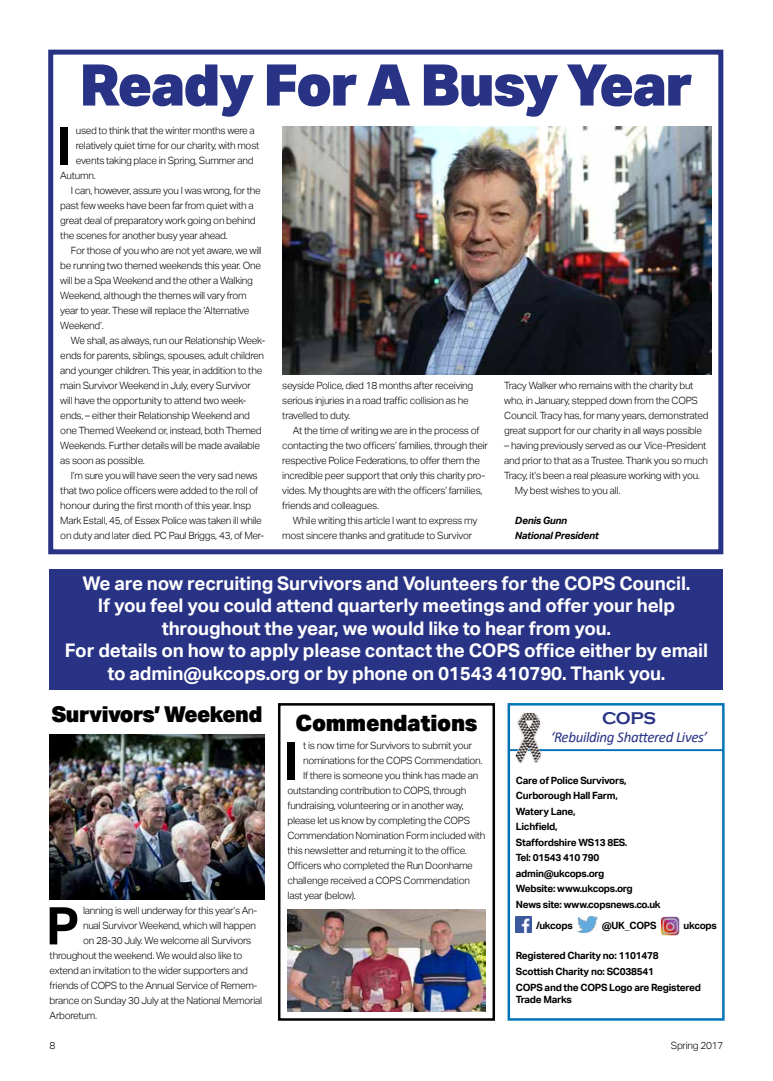
<style>
.page{position:relative;width:773px;height:1081px;background:#fff}
.page>*{position:absolute;margin:0;border:0;box-sizing:border-box;transform-origin:0 0}
.t1{font:900 57.5px "Aktiv Grotesk";letter-spacing:-.03em;color:#293385}
.t2{font:700 52px "Aktiv Grotesk";color:#000}
.t3{font:900 22.5px "Aktiv Grotesk";letter-spacing:-.015em;color:#000}
.t4{font:900 21.88px "Aktiv Grotesk";letter-spacing:-.025em;color:#000}
.t5{font:700 18.75px/22.5px "Aktiv Grotesk";letter-spacing:-.01em;color:#fff;text-align:center}
.t6{font:700 17.5px "Copperplate Gothic";color:#293385}
.t7{font:italic 15px "Calibri";letter-spacing:-.025em;color:#293385}
.t8{font:300 10px/15px "Aktiv Grotesk";letter-spacing:-.025em;color:#000}
.t9{font:700 10px/15.5px "Aktiv Grotesk";letter-spacing:-.025em;color:#000}
.t10{font:italic 700 10px/15px "Aktiv Grotesk";letter-spacing:-.025em;color:#000}
</style>
<div class="page">
<div style="left:507px;top:703px;width:217px;height:317px;border:2px solid #0074b8"></div>
<hr style="left:508px;top:749px;width:215px;height:2px;background:#006eb8">
<img style="left:516px;top:712px;width:25px;height:52px">
<div style="left:48px;top:50px;width:675px;height:504px;border:5px solid #293385"></div>
<img style="left:282px;top:126px;width:429px;height:248px">
<img style="left:50px;top:734px;width:214px;height:165px">
<div style="left:50px;top:569px;width:673px;height:120px;background:#293385"></div>
<div style="left:278px;top:703px;width:217px;height:317px;border:2px solid #000"></div>
<img style="left:287px;top:910px;width:198px;height:102px">
<img style="left:515px;top:916px;width:16px;height:17px">
<img style="left:578px;top:916px;width:19px;height:16px">
<img style="left:660px;top:916px;width:20px;height:20px">
<h1 class="t1" style="left:80px;top:48px;width:613px">Ready For A Busy Year</h1>
<h2 class="t2" style="left:56px;top:116px;width:17px">I</h2>
<p class="t8" style="left:76px;top:123px;width:180px">used to think that the winter months were a</p>
<p class="t8" style="left:76px;top:138px;width:185px">relatively quiet time for our charity, with most</p>
<p class="t8" style="left:76px;top:153px;width:179px">events taking place in Spring, Summer and</p>
<p class="t8" style="left:60px;top:168px;width:37px">Autumn.</p>
<p class="t8" style="left:71px;top:183px;width:191px">I can, however, assure you I was wrong, for the</p>
<p class="t8" style="left:60px;top:198px;width:195px">past few weeks have been far from quiet with a</p>
<p class="t8" style="left:60px;top:213px;width:197px">great deal of preparatory work going on behind</p>
<p class="t8" style="left:60px;top:228px;width:169px">the scenes for another busy year ahead.</p>
<p class="t8" style="left:71px;top:243px;width:192px">For those of you who are not yet aware, we will</p>
<p class="t8" style="left:60px;top:258px;width:202px">be running two themed weekends this year. One</p>
<p class="t8" style="left:60px;top:273px;width:194px">will be a Spa Weekend and the other a Walking</p>
<p class="t8" style="left:60px;top:288px;width:188px">Weekend, although the themes will vary from</p>
<p class="t8" style="left:60px;top:303px;width:190px">year to year. These will replace the ‘Alternative</p>
<p class="t8" style="left:60px;top:318px;width:45px">Weekend’.</p>
<p class="t8" style="left:71px;top:333px;width:196px">We shall, as always, run our Relationship Week-</p>
<p class="t8" style="left:60px;top:348px;width:205px">ends for parents, siblings, spouses, adult children</p>
<p class="t8" style="left:60px;top:363px;width:203px">and younger children. This year, in addition to the</p>
<p class="t8" style="left:60px;top:378px;width:192px">main Survivor Weekend in July, every Survivor</p>
<p class="t8" style="left:60px;top:393px;width:188px">will have the opportunity to attend two week-</p>
<p class="t8" style="left:60px;top:408px;width:191px">ends, – either their Relationship Weekend and</p>
<p class="t8" style="left:60px;top:423px;width:203px">one Themed Weekend or, instead, both Themed</p>
<p class="t8" style="left:60px;top:438px;width:201px">Weekends. Further details will be made available</p>
<p class="t8" style="left:60px;top:453px;width:86px">as soon as possible.</p>
<p class="t8" style="left:71px;top:468px;width:188px">I’m sure you will have seen the very sad news</p>
<p class="t8" style="left:60px;top:483px;width:199px">that two police officers were added to the roll of</p>
<p class="t8" style="left:60px;top:498px;width:192px">honour during the first month of this year. Insp</p>
<p class="t8" style="left:60px;top:513px;width:203px">Mark Estall, 45, of Essex Police was taken ill while</p>
<p class="t8" style="left:60px;top:528px;width:206px">on duty and later died. PC Paul Briggs, 43, of Mer-</p>
<p class="t8" style="left:282px;top:378px;width:192px">seyside Police, died 18 months after receiving serious injuries in a road traffic collision as he travelled to duty.</p>
<p class="t8" style="left:282px;top:423px;width:207px;text-indent:11px">At the time of writing we are in the process of contacting the two officers’ families, through their respective Police Federations, to offer them the incredible peer support that only this charity pro&shy;vides. My thoughts are with the officers’ families, friends and colleagues.</p>
<p class="t8" style="left:282px;top:513px;width:196px;text-indent:11px">While writing this article I want to express my most sincere thanks and gratitude to Survivor</p>
<p class="t8" style="left:504px;top:378px;width:206px">Tracy Walker who remains with the charity but who, in January, stepped down from the COPS Council. Tracy has, for many years, demonstrated great support for our charity in all ways possible</p>
<p class="t8" style="left:504px;top:438px;width:204px">– having previously served as our Vice-President</p>
<p class="t8" style="left:504px;top:453px;width:205px">and prior to that as a Trustee. Thank you so much</p>
<p class="t8" style="left:504px;top:468px;width:197px">Tracy, it’s been a real pleasure working with you.</p>
<p class="t8" style="left:515px;top:483px;width:107px">My best wishes to you all.</p>
<p class="t10" style="left:515px;top:513px;width:85px">Denis Gunn<br>National President</p>
<p class="t5" style="left:65px;top:572px;width:644px">We are now recruiting Survivors and Volunteers for the COPS Council.<br>If you feel you could attend quarterly meetings and offer your help throughout the year, we would like to hear from you.<br>For details on how to apply please contact the COPS office either by email to admin@ukcops.org or by phone on 01543 410790. Thank you.</p>
<h3 class="t3" style="left:295px;top:708px;width:183px">Commendations</h3>
<h2 class="t2" style="left:284px;top:731px;width:17px">I</h2>
<p class="t8" style="left:303px;top:738px;width:170px">t is now time for Survivors to submit your</p>
<h3 class="t4" style="left:51px;top:700px;width:212px">Survivors’ Weekend</h3>
<h3 class="t6" style="left:602px;top:709px;width:55px">COPS</h3>
<h3 class="t7" style="left:550px;top:727px;width:158px">‘Rebuilding Shattered Lives’</h3>
<p class="t8" style="left:303px;top:753px;width:181px">nominations for the COPS Commendation.</p>
<p class="t8" style="left:303px;top:768px;width:177px">If there is someone you think has made an</p>
<p class="t8" style="left:287px;top:783px;width:180px">outstanding contribution to COPS, through</p>
<p class="t8" style="left:287px;top:798px;width:178px">fundraising, volunteering or in another way,</p>
<p class="t8" style="left:287px;top:813px;width:184px">please let us know by completing the COPS</p>
<p class="t8" style="left:287px;top:828px;width:199px">Commendation Nomination Form included with</p>
<p class="t8" style="left:287px;top:843px;width:181px">this newsletter and returning it to the office.</p>
<p class="t8" style="left:287px;top:858px;width:187px">Officers who completed the Run Doonhame</p>
<p class="t8" style="left:287px;top:873px;width:184px">challenge received a COPS Commendation</p>
<p class="t8" style="left:287px;top:888px;width:70px">last year (below).</p>
<p class="t9" style="left:516px;top:772px;width:146px">Care of Police Survivors,<br>Curborough Hall Farm,<br>Watery Lane,<br>Lichfield,<br>Staffordshire WS13 8ES.<br>Tel: 01543 410 790 admin@ukcops.org<br>Website: www.ukcops.org<br>News site: www.copsnews.co.uk</p>
<h2 class="t2" style="left:46px;top:896px;width:35px">P</h2>
<p class="t8" style="left:83px;top:903px;width:176px">lanning is well underway for this year’s An-</p>
<p class="t9" style="left:536px;top:918px;width:38px">/ukcops</p>
<p class="t9" style="left:601px;top:918px;width:56px">@UK_COPS</p>
<p class="t9" style="left:683px;top:918px;width:35px">ukcops</p>
<p class="t8" style="left:83px;top:918px;width:174px">nual Survivor Weekend, which will happen</p>
<p class="t8" style="left:83px;top:933px;width:170px">on 28-30 July. We welcome all Survivors</p>
<p class="t8" style="left:50px;top:948px;width:194px">throughout the weekend. We would also like to</p>
<p class="t8" style="left:50px;top:963px;width:200px">extend an invitation to the wider supporters and</p>
<p class="t8" style="left:50px;top:978px;width:209px">friends of COPS to the Annual Service of Remem-</p>
<p class="t8" style="left:50px;top:993px;width:214px">brance on Sunday 30 July at the National Memorial</p>
<p class="t8" style="left:50px;top:1008px;width:49px">Arboretum.</p>
<p class="t9" style="left:516px;top:948px;width:186px">Registered Charity no: 1101478<br>Scottish Charity no: SC038541<br>COPS and the COPS Logo are Registered</p>
<p class="t9" style="left:516px;top:991px;width:57px">Trade Marks</p>
<p class="t8" style="left:50px;top:1038px;width:7px">8</p>
<p class="t8" style="left:670px;top:1038px;width:54px">Spring 2017</p>
</div>
